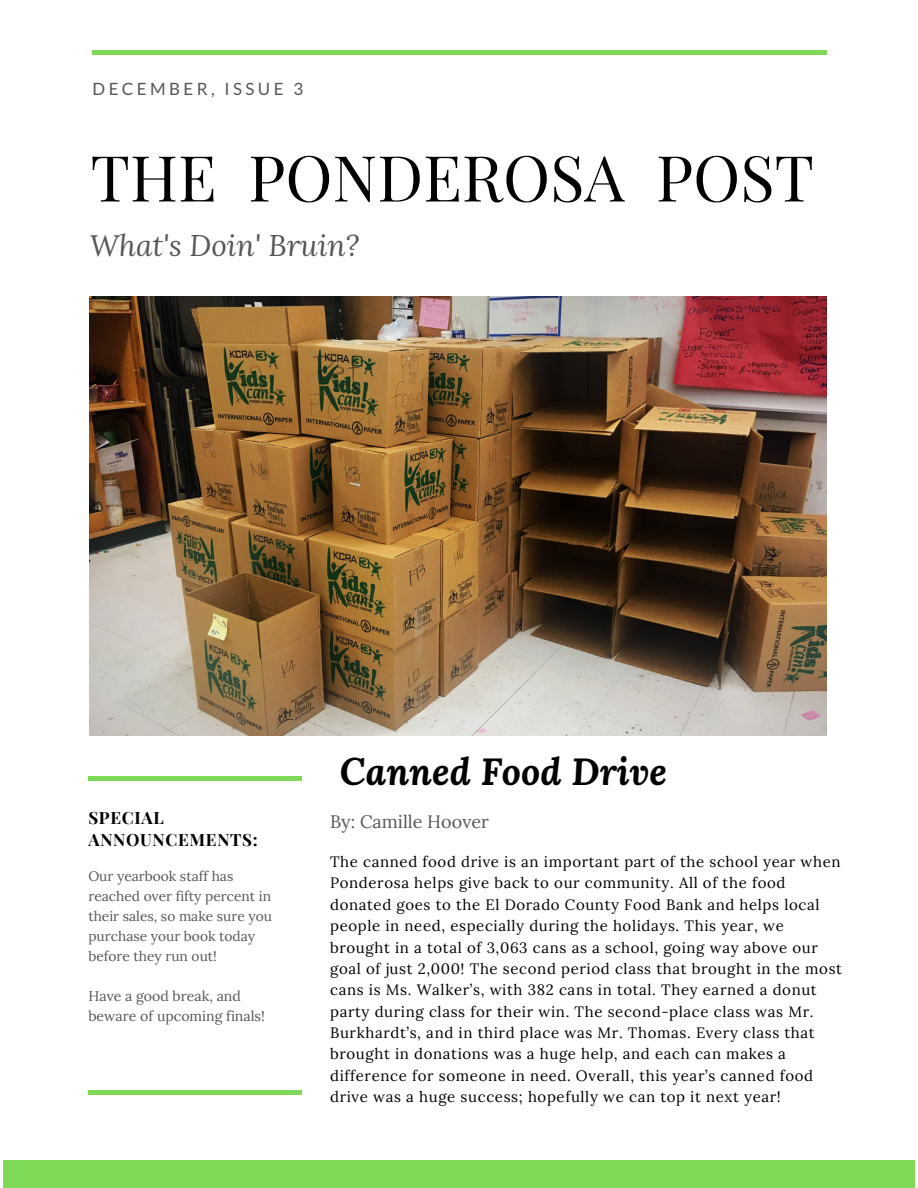
<style>
.page{position:relative;width:918px;height:1188px;background:#fff}
.page>*{position:absolute;margin:0;border:0;box-sizing:border-box;transform-origin:0 0}
.t1{font:63.45px "Playfair Display";color:#000}
.t2{font:italic 700 37.5px "Lora";color:#000}
.t3{font:italic 29.7px "Lora";color:#565656}
.t4{font:18px "Lora";color:#565656}
.t5{font:700 16.95px/22.2px "Playfair Display";letter-spacing:.04em;color:#000}
.t6{font:16.95px "Lato";letter-spacing:.2em;color:#565656}
.t7{font:15px/21.3px "Lora";letter-spacing:.04em;color:#000}
.t8{font:14.1px/20.1px "Lora";color:#565656}
.t9{font:13.8px/20.1px "Lora";color:#565656}
</style>
<div class="page">
<img style="left:90px;top:296px;width:737px;height:440px">
<div style="left:3px;top:1161px;width:912px;height:27px;background:#7ed957"></div>
<hr style="left:92px;top:50px;width:734px;height:4px;background:#7ed957">
<hr style="left:88px;top:776px;width:214px;height:4px;background:#7ed957">
<hr style="left:88px;top:1090px;width:214px;height:4px;background:#7ed957">
<p class="t6" style="left:93px;top:78px;width:212px">DECEMBER, ISSUE 3</p>
<h1 class="t1" style="left:90px;top:133px;width:725px">THE PONDEROSA POST</h1>
<h3 class="t3" style="left:90px;top:226px;width:271px">What's Doin' Bruin?</h3>
<p class="t5" style="left:88px;top:806px;width:171px">SPECIAL<br>ANNOUNCEMENTS:</p>
<p class="t9" style="left:88px;top:865px;width:185px">Our yearbook staff has reached over fifty percent in their sales, so make sure you purchase your book today before they run out!</p>
<p class="t8" style="left:88px;top:986px;width:178px">Have a good break, and beware of upcoming finals!</p>
<h2 class="t2" style="left:340px;top:747px;width:329px">Canned Food Drive</h2>
<p class="t4" style="left:330px;top:810px;width:160px">By: Camille Hoover</p>
<p class="t7" style="left:330px;top:851px;width:513px">The canned food drive is an important part of the school year when Ponderosa helps give back to our community. All of the food donated goes to the El Dorado County Food Bank and helps local people in need, especially during the holidays. This year, we brought in a total of 3,063 cans as a school, going way above our goal of just 2,000! The second period class that brought in the most cans is Ms. Walker’s, with 382 cans in total. They earned a donut party during class for their win. The second-place class was Mr.<br>Burkhardt’s, and in third place was Mr. Thomas. Every class that brought in donations was a huge help, and each can makes a difference for someone in need. Overall, this year’s canned food drive was a huge success; hopefully we can top it next year!</p>
</div>
